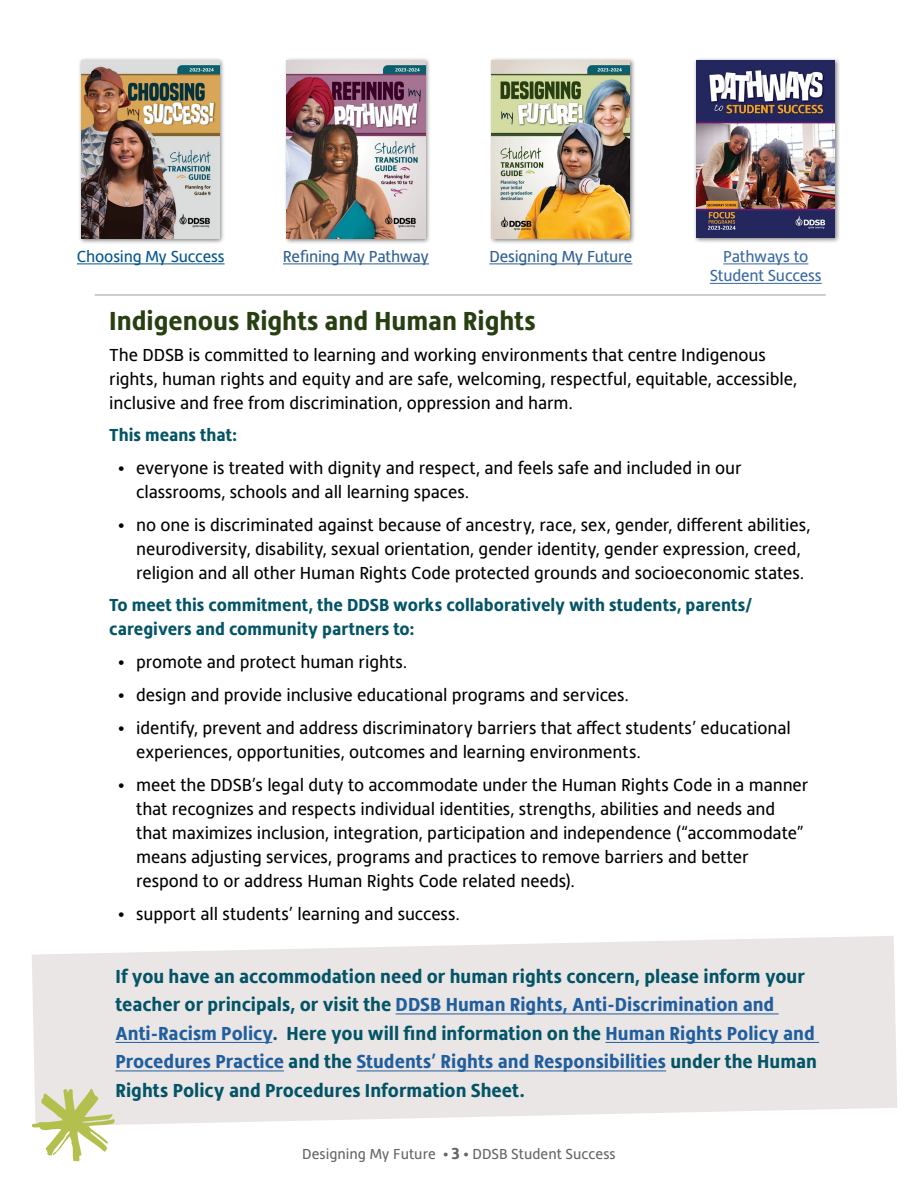
<style>
.page{position:relative;width:918px;height:1188px;background:#fff}
.page>*{position:absolute;margin:0;border:0;box-sizing:border-box;transform-origin:0 0}
.h1_Indigenous{font:700 27px "Hedley New";color:#283f12}
.Hedley_Bold_13{font:700 19.5px/28.5px "Hedley New";color:#035466}
.Body_Bullets{font:18px/24px "Hedley New";letter-spacing:-.005em;color:#000}
.Body_Copy_12{font:18px/24px "Hedley New";letter-spacing:-.005em;color:#000}
.Body_Copy_12-2{font:700 18px/24px "Hedley New";color:#035466}
.t1{font:16.5px "Hedley New";letter-spacing:-.015em;color:#2f5f92}
.t2{font:16.5px/19.5px "Hedley New";letter-spacing:-.015em;color:#3a68a5;text-align:center}
.t3{font:16.5px "Hedley New";letter-spacing:-.01em;color:#03558b}
.t4{font:15px "Hedley New";color:#636466}
.s1{color:#215e9e}
.s2{font-weight:700;font-size:16.5px}
</style>
<div class="page">
<svg style="left:32px;top:936px;width:865px;height:189px;fill:#eae6e6"></svg>
<svg style="left:32px;top:1088px;width:84px;height:73px"></svg>
<hr style="left:95px;top:294px;width:731px;height:2px;background:#bcbec0">
<div style="left:78px;top:57px;width:147px;height:188px;background:#000;opacity:.5"></div>
<img style="left:82px;top:60px;width:138px;height:179px">
<hr style="left:77px;top:264px;width:148px;height:1px;background:#03558b">
<div style="left:284px;top:57px;width:147px;height:188px;background:#000;opacity:.5"></div>
<img style="left:287px;top:60px;width:138px;height:179px">
<hr style="left:283px;top:264px;width:146px;height:1px;background:#2f5f92">
<div style="left:489px;top:57px;width:146px;height:188px;background:#000;opacity:.5"></div>
<img style="left:492px;top:60px;width:138px;height:179px">
<hr style="left:489px;top:264px;width:143px;height:1px;background:#2f5f92">
<div style="left:693px;top:57px;width:147px;height:187px;background:#000;opacity:.5"></div>
<img style="left:697px;top:60px;width:138px;height:178px">
<hr style="left:723px;top:264px;width:85px;height:1px;background:#3a68a5">
<hr style="left:710px;top:283px;width:112px;height:1px;background:#3a68a5">
<hr style="left:396px;top:1014px;width:383px;height:1px;background:#215e9e">
<hr style="left:116px;top:1042px;width:156px;height:1px;background:#215e9e">
<hr style="left:605px;top:1042px;width:214px;height:1px;background:#215e9e">
<hr style="left:116px;top:1071px;width:168px;height:1px;background:#215e9e">
<hr style="left:357px;top:1071px;width:309px;height:1px;background:#215e9e">
<p class="t3" style="left:77px;top:247px;width:149px">Choosing My Success</p>
<p class="t1" style="left:283px;top:247px;width:148px">Refining My Pathway</p>
<p class="t1" style="left:489px;top:247px;width:145px">Designing My Future</p>
<p class="t2" style="left:710px;top:246px;width:113px">Pathways to<br>Student Success</p>
<h1 class="h1_Indigenous" style="left:109px;top:306px;width:428px">Indigenous Rights and Human Rights</h1>
<p class="Body_Copy_12" style="left:109px;top:343px;width:689px">The DDSB is committed to learning and working environments that centre Indigenous rights, human rights and equity and are safe, welcoming, respectful, equitable, accessible, inclusive and free from discrimination, oppression and harm.</p>
<p class="Body_Copy_12-2" style="left:109px;top:423px;width:130px">This means that:</p>
<p class="Body_Bullets" style="left:136px;top:456px;width:607px;text-indent:-18px">• everyone is treated with dignity and respect, and feels safe and included in our classrooms, schools and all learning spaces.</p>
<p class="Body_Bullets" style="left:136px;top:513px;width:676px;text-indent:-18px">• no one is discriminated against because of ancestry, race, sex, gender, different abilities, neurodiversity, disability, sexual orientation, gender identity, gender expression, creed, religion and all other Human Rights Code protected grounds and socioeconomic states.</p>
<p class="Body_Copy_12-2" style="left:109px;top:593px;width:645px">To meet this commitment, the DDSB works collaboratively with students, parents/ caregivers and community partners to:</p>
<p class="Body_Bullets" style="left:118px;top:650px;width:291px">• promote and protect human rights.</p>
<p class="Body_Bullets" style="left:118px;top:683px;width:512px">• design and provide inclusive educational programs and services.</p>
<p class="Body_Bullets" style="left:136px;top:716px;width:656px;text-indent:-18px">• identify, prevent and address discriminatory barriers that affect students’ educational experiences, opportunities, outcomes and learning environments.</p>
<p class="Body_Bullets" style="left:136px;top:773px;width:674px;text-indent:-18px">• meet the DDSB’s legal duty to accommodate under the Human Rights Code in a manner that recognizes and respects individual identities, strengths, abilities and needs and that maximizes inclusion, integration, participation and independence (“accommodate” means adjusting services, programs and practices to remove barriers and better respond to or address Human Rights Code related needs).</p>
<p class="Body_Bullets" style="left:118px;top:902px;width:343px">• support all students’ learning and success.</p>
<p class="Hedley_Bold_13" style="left:115px;top:962px;width:703px">If you have an accommodation need or human rights concern, please inform your teacher or principals, or visit the <span class="s1">DDSB Human Rights, Anti-Discrimination and Anti-Racism Policy</span>. Here you will find information on the <span class="s1">Human Rights Policy and Procedures Practice</span> and the <span class="s1">Students’ Rights and Responsibilities</span> under the Human Rights Policy and Procedures Information Sheet.</p>
<p class="t4" style="left:302px;top:1145px;width:315px">Designing My Future • <span class="s2">3</span> • DDSB Student Success</p>
</div>
